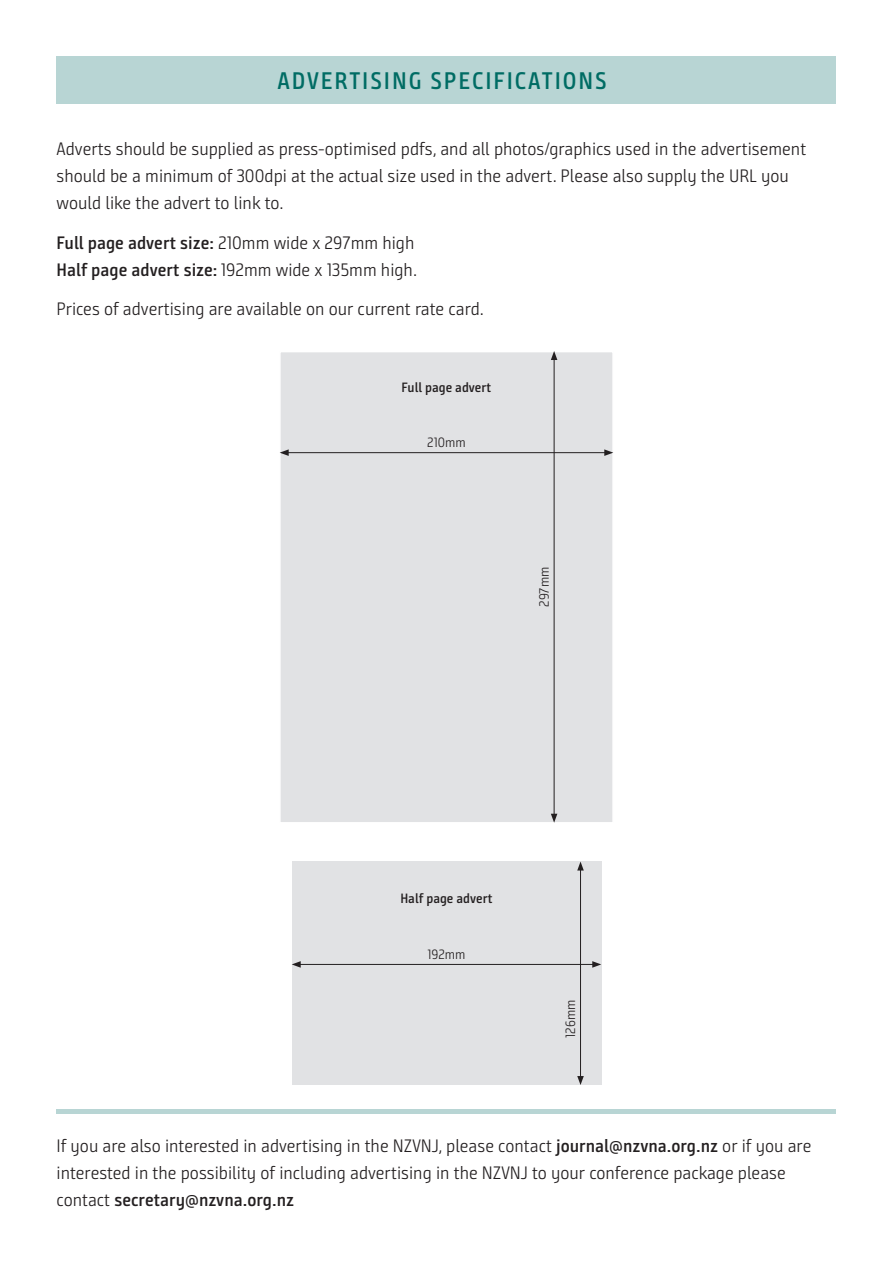
<style>
.page{position:relative;width:893px;height:1263px;background:#fff}
.page>*{position:absolute;margin:0;border:0;box-sizing:border-box;transform-origin:0 0}
.t1{font:600 24px "Bunday Sans";letter-spacing:.08em;color:#006c64}
.t2{font:300 18px/27px "Bunday Sans";color:#231f20}
.t3{font:600 13.5px "Bunday Sans";color:#231f20}
.t4{font:300 13.5px "Bunday Sans";color:#231f20}
.s1{font-weight:600}
</style>
<div class="page">
<div style="left:279px;top:351px;width:335px;height:472px;background:#e1e2e4;border:1px solid #fff"></div>
<hr style="left:286px;top:452px;width:321px;height:1px;background:#231f20">
<svg style="left:280px;top:449px;width:9px;height:7px"></svg>
<svg style="left:604px;top:449px;width:9px;height:7px"></svg>
<hr style="left:554px;top:358px;width:1px;height:458px;background:#231f20">
<svg style="left:551px;top:814px;width:6px;height:9px"></svg>
<svg style="left:551px;top:351px;width:6px;height:9px"></svg>
<div style="left:292px;top:861px;width:309px;height:224px;background:#e1e2e4"></div>
<hr style="left:298px;top:964px;width:297px;height:1px;background:#231f20">
<svg style="left:292px;top:961px;width:9px;height:7px"></svg>
<svg style="left:592px;top:961px;width:9px;height:7px"></svg>
<hr style="left:580px;top:868px;width:1px;height:210px;background:#231f20">
<svg style="left:577px;top:1076px;width:7px;height:9px"></svg>
<svg style="left:577px;top:861px;width:7px;height:9px"></svg>
<div style="left:57px;top:1109px;width:779px;height:5px;background:#b8d5d4"></div>
<div style="left:57px;top:57px;width:779px;height:47px;background:#b8d5d4"></div>
<h1 class="t1" style="left:277px;top:66px;width:331px">ADVERTISING SPECIFICATIONS</h1>
<p class="t2" style="left:57px;top:135px;width:751px">Adverts should be supplied as press-optimised pdfs, and all photos/graphics used in the advertisement should be a minimum of 300dpi at the actual size used in the advert. Please also supply the URL you would like the advert to link to.</p>
<p class="t2" style="left:57px;top:229px;width:362px"><span class="s1">Full page advert size:</span> 210mm wide x 297mm high<br><span class="s1">Half page advert size:</span> 192mm wide x 135mm high.</p>
<p class="t2" style="left:57px;top:296px;width:429px">Prices of advertising are available on our current rate card.</p>
<p class="t3" style="left:402px;top:379px;width:91px">Full page advert</p>
<p class="t4" style="left:427px;top:434px;width:40px">210mm</p>
<p class="t4" style="left:536px;top:607px;width:42px;rotate:-90deg">297mm</p>
<p class="t3" style="left:400px;top:890px;width:94px">Half page advert</p>
<p class="t4" style="left:427px;top:946px;width:40px">192mm</p>
<p class="t4" style="left:562px;top:1038px;width:40px;rotate:-90deg">126mm</p>
<p class="t2" style="left:57px;top:1132px;width:756px">If you are also interested in advertising in the NZVNJ, please contact <span class="s1">journal@nzvna.org.nz</span> or if you are interested in the possibility of including advertising in the NZVNJ to your conference package please contact <span class="s1">secretary@nzvna.org.nz</span></p>
</div>
